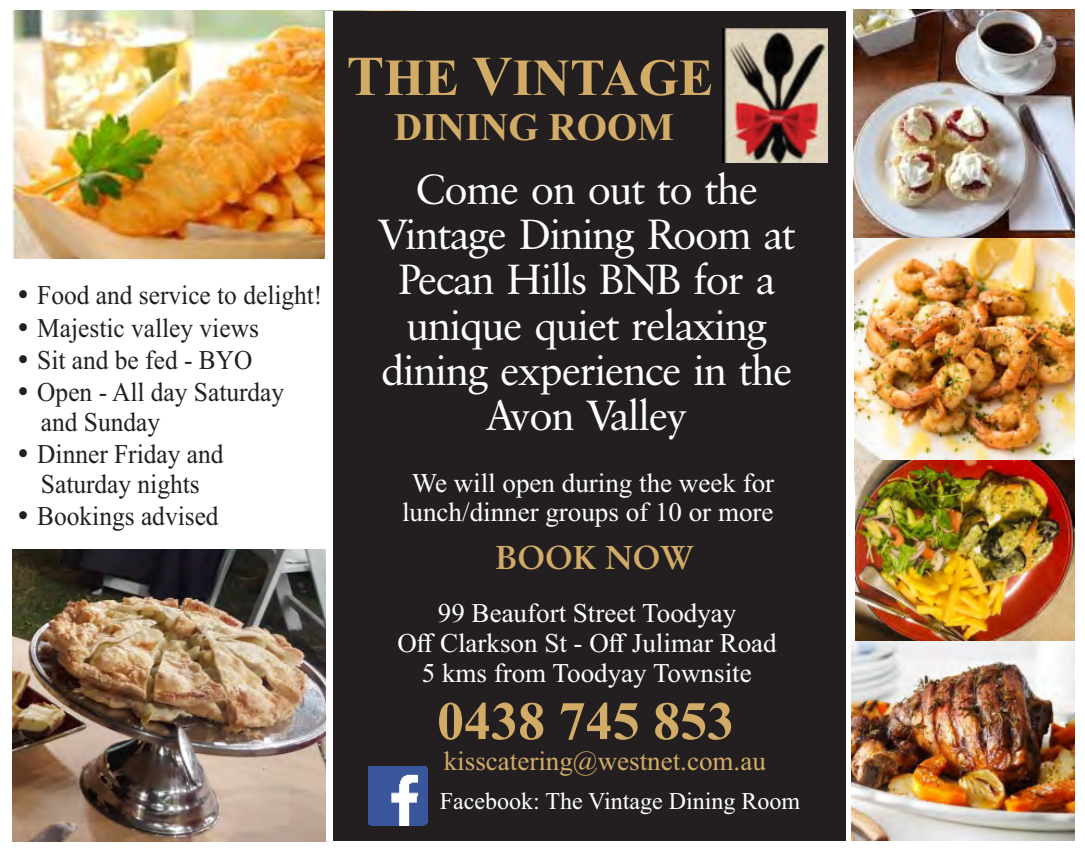
<style>
.page{position:relative;width:1085px;height:851px;background:#fff}
.page>*{position:absolute;margin:0;border:0;box-sizing:border-box;transform-origin:0 0}
.t1{font:700 54px "Times New Roman";color:#d2ac67}
.t2{font:700 51.9px "Times New Roman";color:#d2ac67}
.t3{font:42px/45.3px "Classical Garamond BT";letter-spacing:-.035em;color:#fff;text-align:center}
.t4{font:700 39px "Times New Roman";color:#d2ac67}
.t5{font:700 33px "Classical Garamond BT";color:#d2ac67}
.t6{font:27px/30px "Times New Roman";color:#231f20;scale:.94 1}
.t7{font:27px/30px "Times New Roman";color:#fff;text-align:center}
.t8{font:27px "Times New Roman";color:#d2ac67}
.t9{font:24px "Times New Roman";color:#fff}
.s1{font-family:"Century Gothic"}
.s2{font-size:56.1px}
</style>
<div class="page">
<img style="left:13px;top:11px;width:312px;height:247px">
<img style="left:851px;top:637px;width:223px;height:203px">
<img style="left:854px;top:237px;width:220px;height:223px">
<img style="left:853px;top:9px;width:221px;height:228px">
<img style="left:854px;top:460px;width:220px;height:180px">
<div style="left:333px;top:11px;width:513px;height:828px;background:#231f20"></div>
<img style="left:368px;top:766px;width:59px;height:59px">
<img style="left:722px;top:29px;width:105px;height:133px">
<img style="left:13px;top:549px;width:312px;height:292px">
<p class="t6" style="left:16px;top:283px;width:328px"><span class="s1">•</span> Food and service to delight!</p>
<p class="t6" style="left:16px;top:315px;width:260px"><span class="s1">•</span> Majestic valley views</p>
<p class="t6" style="left:16px;top:347px;width:253px"><span class="s1">•</span> Sit and be fed - BYO</p>
<p class="t6" style="left:41px;top:379px;width:260px;text-indent:-25px"><span class="s1">•</span> Open - All day Saturday and Sunday</p>
<p class="t6" style="left:16px;top:441px;width:223px;text-align:center"><span class="s1">•</span> Dinner Friday and<br>Saturday nights</p>
<p class="t6" style="left:16px;top:503px;width:217px"><span class="s1">•</span> Bookings advised</p>
<h2 class="t2" style="left:346px;top:60px;width:368px"><span class="s2">T</span>HE <span class="s2">V</span>INTAGE</h2>
<h3 class="t4" style="left:394px;top:113px;width:281px">DINING ROOM</h3>
<h3 class="t3" style="left:378px;top:170px;width:419px">Come on out to the<br>Vintage Dining Room at<br>Pecan Hills BNB for a unique quiet relaxing dining experience in the<br>Avon Valley</h3>
<p class="t7" style="left:402px;top:470px;width:373px">We will open during the week for lunch/dinner groups of 10 or more</p>
<p class="t5" style="left:495px;top:544px;width:199px">BOOK NOW</p>
<p class="t7" style="left:397px;top:600px;width:381px">99 Beaufort Street Toodyay<br>Off Clarkson St - Off Julimar Road<br>5 kms from Toodyay Townsite</p>
<h1 class="t1" style="left:437px;top:702px;width:298px">0438 745 853</h1>
<p class="t8" style="left:444px;top:751px;width:323px">kisscatering@westnet.com.au</p>
<p class="t9" style="left:439px;top:792px;width:362px">Facebook: The Vintage Dining Room</p>
</div>
